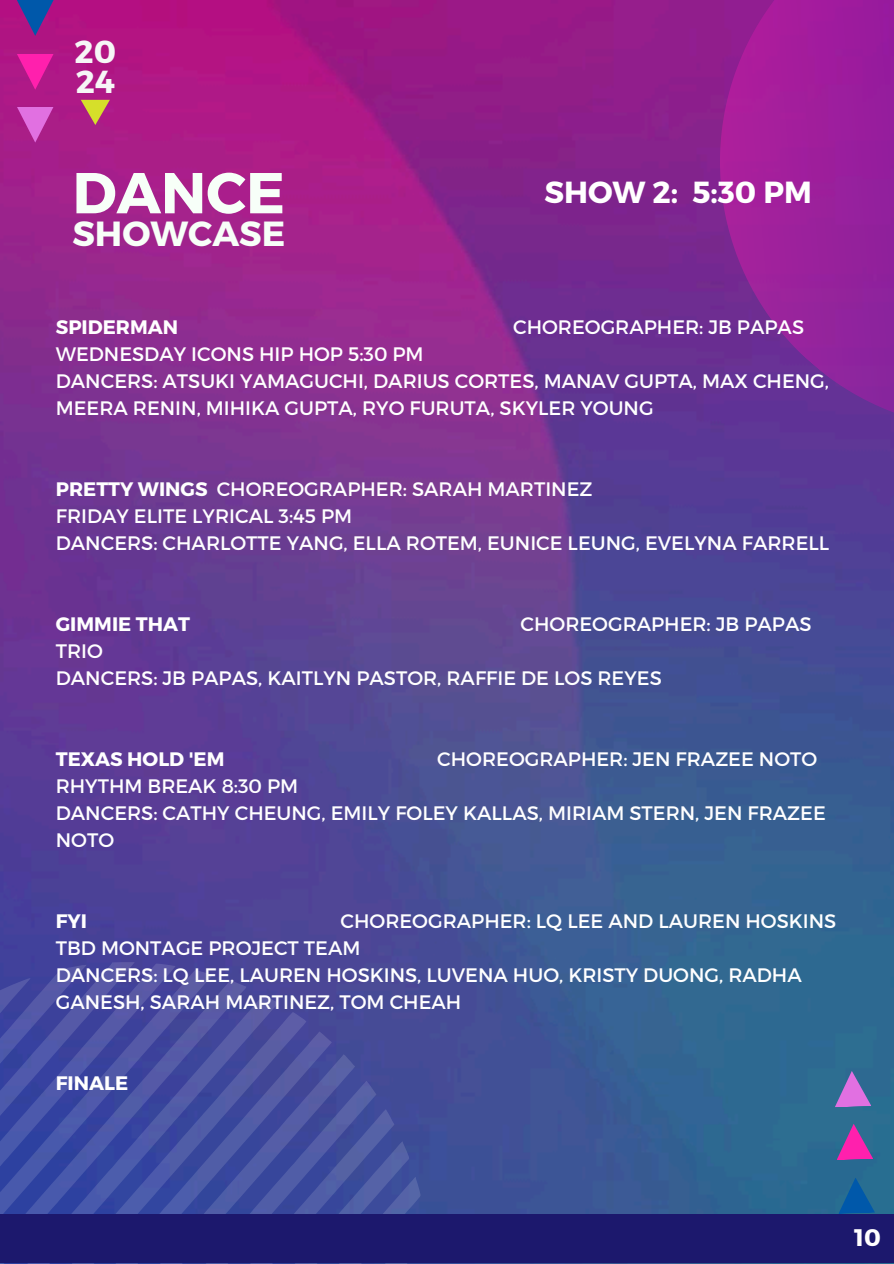
<style>
.page{position:relative;width:894px;height:1264px;background:#fff}
.page>*{position:absolute;margin:0;border:0;box-sizing:border-box;transform-origin:0 0}
.t1{font:700 57.6px "Montserrat";color:#f7fff8}
.t2{font:700 34.95px "Montserrat";color:#f7fff8}
.t3{font:700 31.8px/29.4px "Montserrat";color:#f6f6f6}
.t4{font:700 30.45px "Montserrat";color:#fff}
.t5{font:700 24px "Montserrat";color:#fff}
.t6{font:19.5px/27px "Montserrat";color:#fff}
.t7{font:700 19.5px "Montserrat";color:#fff}
.s1{font-weight:700}
</style>
<div class="page">
<img style="left:0;top:0;width:893px;height:1263px">
<svg style="left:81px;top:100px;width:29px;height:25px"></svg>
<svg style="left:17px;top:0;width:37px;height:36px"></svg>
<svg style="left:17px;top:54px;width:37px;height:36px"></svg>
<svg style="left:17px;top:107px;width:37px;height:36px"></svg>
<svg style="left:610px;top:0;width:283px;height:539px"></svg>
<svg style="left:0;top:962px;width:427px;height:301px"></svg>
<div style="left:0;top:1213px;width:893px;height:49px;background:#1c186d"></div>
<svg style="left:838px;top:1177px;width:36px;height:36px"></svg>
<svg style="left:836px;top:1123px;width:37px;height:37px"></svg>
<svg style="left:834px;top:1070px;width:37px;height:37px"></svg>
<h1 class="t3" style="left:74px;top:36px;width:43px">20<br>24</h1>
<p class="t1" style="left:72px;top:155px;width:214px">DANCE</p>
<p class="t2" style="left:72px;top:211px;width:214px">SHOWCASE</p>
<p class="t4" style="left:544px;top:172px;width:269px">SHOW 2: 5:30 PM</p>
<p class="t7" style="left:56px;top:314px;width:124px">SPIDERMAN</p>
<p class="t6" style="left:513px;top:312px;width:292px">CHOREOGRAPHER: JB PAPAS</p>
<p class="t6" style="left:56px;top:339px;width:774px">WEDNESDAY ICONS HIP HOP 5:30 PM<br>DANCERS: ATSUKI YAMAGUCHI, DARIUS CORTES, MANAV GUPTA, MAX CHENG,<br>MEERA RENIN, MIHIKA GUPTA, RYO FURUTA, SKYLER YOUNG</p>
<p class="t6" style="left:56px;top:474px;width:774px"><span class="s1">PRETTY WINGS</span> CHOREOGRAPHER: SARAH MARTINEZ<br>FRIDAY ELITE LYRICAL 3:45 PM<br>DANCERS: CHARLOTTE YANG, ELLA ROTEM, EUNICE LEUNG, EVELYNA FARRELL</p>
<p class="t7" style="left:56px;top:611px;width:136px">GIMMIE THAT</p>
<p class="t6" style="left:520px;top:609px;width:292px">CHOREOGRAPHER: JB PAPAS</p>
<p class="t6" style="left:56px;top:636px;width:607px">TRIO<br>DANCERS: JB PAPAS, KAITLYN PASTOR, RAFFIE DE LOS REYES</p>
<p class="t7" style="left:56px;top:746px;width:170px">TEXAS HOLD 'EM</p>
<p class="t6" style="left:437px;top:744px;width:381px">CHOREOGRAPHER: JEN FRAZEE NOTO</p>
<p class="t6" style="left:56px;top:771px;width:771px">RHYTHM BREAK 8:30 PM<br>DANCERS: CATHY CHEUNG, EMILY FOLEY KALLAS, MIRIAM STERN, JEN FRAZEE<br>NOTO</p>
<p class="t6" style="left:56px;top:906px;width:781px;text-indent:285px">CHOREOGRAPHER: LQ LEE AND LAUREN HOSKINS TBD MONTAGE PROJECT TEAM<br>DANCERS: LQ LEE, LAUREN HOSKINS, LUVENA HUO, KRISTY DUONG, RADHA GANESH, SARAH MARTINEZ, TOM CHEAH</p>
<p class="t7" style="left:56px;top:908px;width:33px">FYI</p>
<p class="t7" style="left:56px;top:1070px;width:74px">FINALE</p>
<h1 class="t5" style="left:854px;top:1222px;width:28px">10</h1>
</div>
